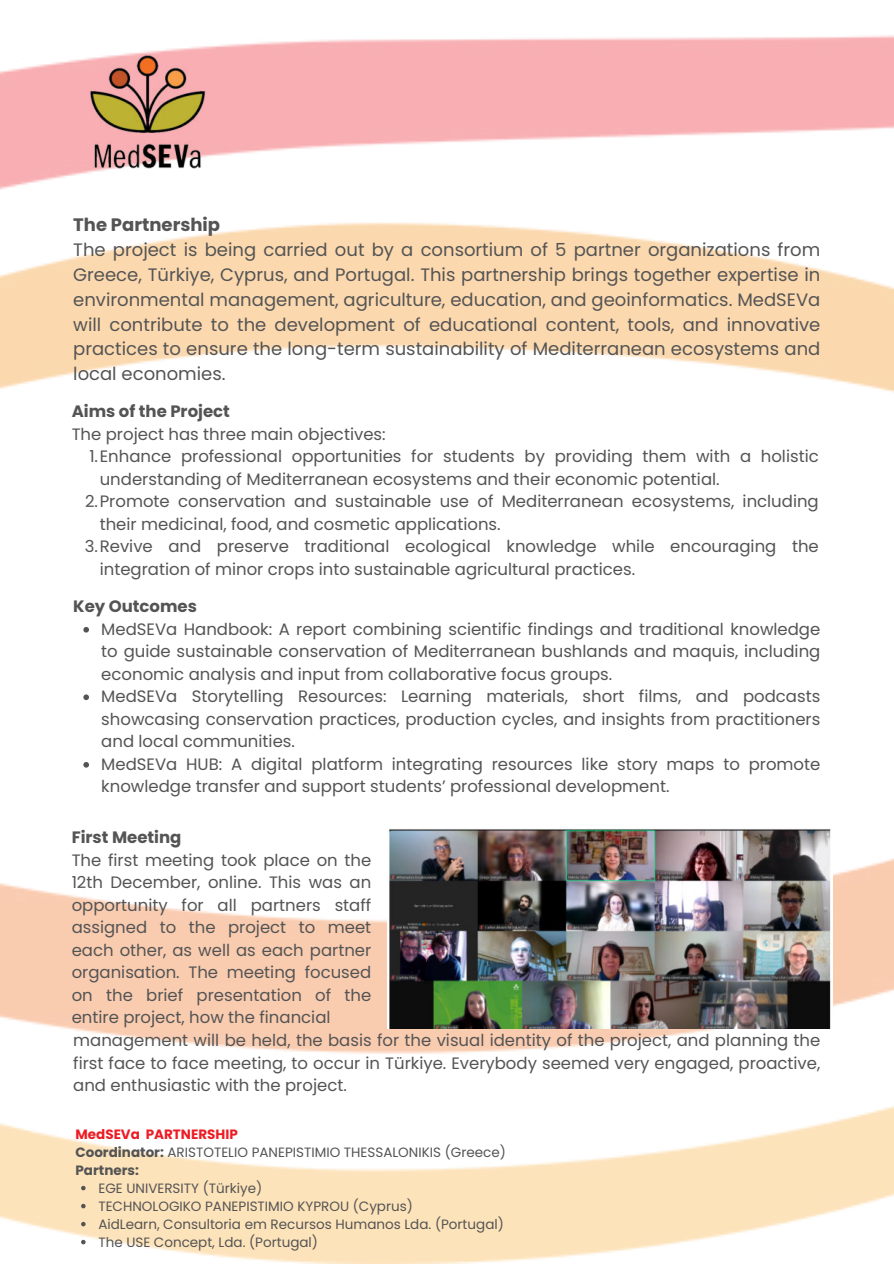
<style>
.page{position:relative;width:894px;height:1264px;background:#fff}
.page>*{position:absolute;margin:0;border:0;box-sizing:border-box;transform-origin:0 0}
.t1{font:18px/24.8px "Poppins";color:#545454;text-align:justify}
.t2{font:700 18px "Poppins";color:#545454}
.t3{font:16.5px/22.5px "Poppins";color:#545454}
.t4{font:700 16.5px "Poppins";color:#545454}
.t5{font:13.5px/18px "Poppins";color:#545454}
.s1{font-weight:700;color:#ed1c24}
.s2{font-weight:700}
</style>
<div class="page">
<img style="left:0;top:35px;width:893px;height:1228px">
<div style="left:0;top:391px;width:893px;height:490px;background:#fff"></div>
<img style="left:72px;top:45px;width:152px;height:134px">
<svg style="left:81px;top:1185px;width:5px;height:5px"></svg>
<svg style="left:81px;top:1203px;width:5px;height:5px"></svg>
<svg style="left:81px;top:1221px;width:5px;height:5px"></svg>
<svg style="left:81px;top:1239px;width:5px;height:5px"></svg>
<svg style="left:83px;top:627px;width:6px;height:5px"></svg>
<svg style="left:83px;top:694px;width:6px;height:6px"></svg>
<svg style="left:83px;top:762px;width:6px;height:5px"></svg>
<img style="left:388px;top:828px;width:444px;height:200px">
<p class="t2" style="left:73px;top:215px;width:148px">The Partnership</p>
<p class="t1" style="left:73px;top:238px;width:748px">The project is being carried out by a consortium of 5 partner organizations from Greece, Türkiye, Cyprus, and Portugal. This partnership brings together expertise in environmental management, agriculture, education, and geoinformatics. MedSEVa will contribute to the development of educational content, tools, and innovative practices to ensure the long-term sustainability of Mediterranean ecosystems and local economies.</p>
<p class="t4" style="left:72px;top:402px;width:160px">Aims of the Project</p>
<p class="t3" style="left:72px;top:423px;width:315px">The project has three main objectives:</p>
<p class="t3" style="left:89px;top:445px;width:730px">1.Enhance professional opportunities for students by providing them with a holistic</p>
<p class="t3" style="left:100px;top:468px;width:621px">understanding of Mediterranean ecosystems and their economic potential.</p>
<p class="t3" style="left:85px;top:490px;width:735px">2.Promote conservation and sustainable use of Mediterranean ecosystems, including</p>
<p class="t3" style="left:100px;top:513px;width:402px">their medicinal, food, and cosmetic applications.</p>
<p class="t3" style="left:85px;top:535px;width:735px">3.Revive and preserve traditional ecological knowledge while encouraging the</p>
<p class="t3" style="left:100px;top:558px;width:537px">integration of minor crops into sustainable agricultural practices.</p>
<p class="t4" style="left:73px;top:597px;width:125px">Key Outcomes</p>
<p class="t3" style="left:101px;top:618px;width:720px">MedSEVa Handbook: A report combining scientific findings and traditional knowledge to guide sustainable conservation of Mediterranean bushlands and maquis, including economic analysis and input from collaborative focus groups.<br>MedSEVa Storytelling Resources: Learning materials, short films, and podcasts showcasing conservation practices, production cycles, and insights from practitioners and local communities.<br>MedSEVa HUB: A digital platform integrating resources like story maps to promote knowledge transfer and support students’ professional development.</p>
<p class="t4" style="left:72px;top:827px;width:111px">First Meeting</p>
<p class="t3" style="left:72px;top:848px;width:750px">The first meeting took place on the<br>12th December, online. This was an<br>opportunity for all partners staff<br>assigned to the project to meet<br>each other, as well as each partner<br>organisation. The meeting focused<br>on the brief presentation of the<br>entire project, how the financial<br>management will be held, the basis for the visual identity of the project, and planning the first face to face meeting, to occur in Türkiye. Everybody seemed very engaged, proactive, and enthusiastic with the project.</p>
<p class="t5" style="left:75px;top:1124px;width:432px"><span class="s1">MedSEVa PARTNERSHIP<br></span><span class="s2">Coordinator:</span> ARISTOTELIO PANEPISTIMIO THESSALONIKIS (Greece)<br><span class="s2">Partners:</span></p>
<p class="t5" style="left:98px;top:1178px;width:407px">EGE UNIVERSITY (Türkiye)<br>TECHNOLOGIKO PANEPISTIMIO KYPROU (Cyprus)<br>AidLearn, Consultoria em Recursos Humanos Lda. (Portugal)<br>The USE Concept, Lda. (Portugal)</p>
</div>
